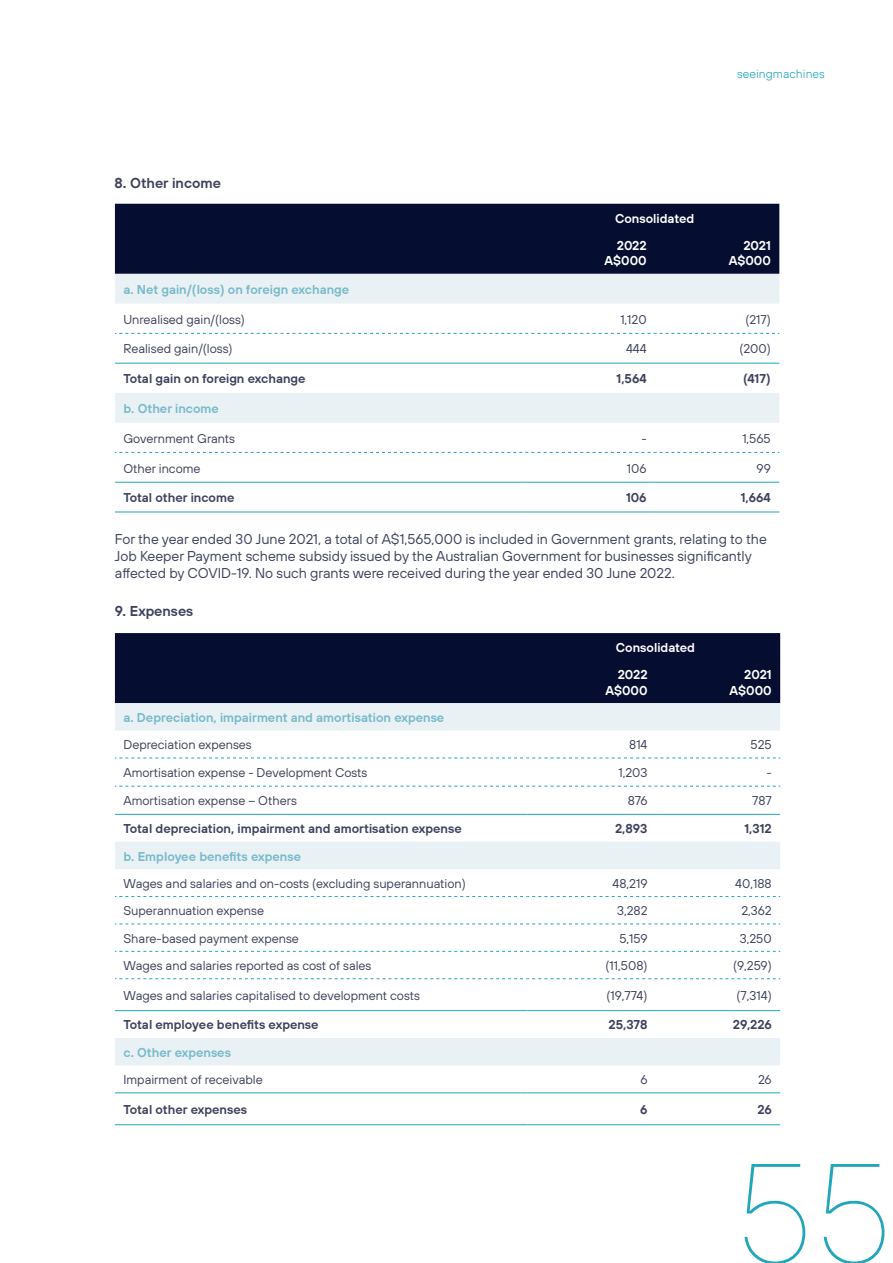
<style>
.page{position:relative;width:893px;height:1263px;background:#fff}
.page>*{position:absolute;margin:0;border:0;box-sizing:border-box;transform-origin:0 0}
.t1{font:100 141.45px "TT Hoves";color:#22a6ba}
.t2{font:14.25px/17.1px "TT Hoves";color:#3e415c}
.t3{font:600 14.25px "TT Hoves";color:#3e415c}
.t4{font:12.75px "TT Hoves";color:#3e415c}
.t5{font:600 12.75px "TT Hoves";color:#3e415c}
.t6{font:600 12.75px "TT Hoves";color:#77bacb}
.t7{font:600 12.75px/27.5px "TT Hoves";color:#fff}
.t8{font:300 12px "TT Hoves";color:#22a6ba}
</style>
<div class="page">
<div style="left:115px;top:204px;width:664px;height:70px;background:#050d30"></div>
<svg style="left:115px;top:274px;width:664px;height:149px"></svg>
<svg style="left:115px;top:333px;width:664px;height:1px"></svg>
<hr style="left:115px;top:363px;width:412px;height:1px;background:#22a6ba">
<hr style="left:527px;top:363px;width:128px;height:1px;background:#22a6ba">
<hr style="left:655px;top:363px;width:124px;height:1px;background:#22a6ba">
<svg style="left:115px;top:452px;width:664px;height:1px"></svg>
<hr style="left:115px;top:482px;width:412px;height:1px;background:#22a6ba">
<hr style="left:527px;top:482px;width:128px;height:1px;background:#22a6ba">
<hr style="left:655px;top:482px;width:124px;height:1px;background:#22a6ba">
<hr style="left:115px;top:512px;width:412px;height:1px;background:#22a6ba">
<hr style="left:527px;top:512px;width:128px;height:1px;background:#22a6ba">
<hr style="left:655px;top:512px;width:124px;height:1px;background:#22a6ba">
<div style="left:115px;top:633px;width:665px;height:70px;background:#050d30"></div>
<svg style="left:115px;top:703px;width:665px;height:362px"></svg>
<svg style="left:115px;top:758px;width:665px;height:1px"></svg>
<svg style="left:115px;top:786px;width:665px;height:1px"></svg>
<hr style="left:115px;top:814px;width:413px;height:1px;background:#22a6ba">
<hr style="left:528px;top:814px;width:128px;height:1px;background:#22a6ba">
<hr style="left:656px;top:814px;width:124px;height:1px;background:#22a6ba">
<svg style="left:115px;top:896px;width:665px;height:1px"></svg>
<svg style="left:115px;top:923px;width:665px;height:1px"></svg>
<svg style="left:115px;top:951px;width:665px;height:1px"></svg>
<svg style="left:115px;top:978px;width:665px;height:1px"></svg>
<hr style="left:115px;top:1010px;width:413px;height:1px;background:#22a6ba">
<hr style="left:528px;top:1010px;width:128px;height:1px;background:#22a6ba">
<hr style="left:656px;top:1010px;width:124px;height:1px;background:#22a6ba">
<hr style="left:115px;top:1092px;width:413px;height:1px;background:#22a6ba">
<hr style="left:528px;top:1092px;width:128px;height:1px;background:#22a6ba">
<hr style="left:656px;top:1092px;width:124px;height:1px;background:#22a6ba">
<hr style="left:115px;top:1124px;width:413px;height:1px;background:#22a6ba">
<hr style="left:528px;top:1124px;width:128px;height:1px;background:#22a6ba">
<hr style="left:656px;top:1124px;width:124px;height:1px;background:#22a6ba">
<p class="t3" style="left:115px;top:174px;width:108px">8. Other income</p>
<p class="t8" style="left:737px;top:66px;width:89px">seeingmachines</p>
<p class="t7" style="left:615px;top:204px;width:81px">Consolidated<br>2022</p>
<p class="t7" style="left:604px;top:247px;width:44px">A$000</p>
<p class="t7" style="left:729px;top:238px;width:44px;line-height:15.3px;text-align:right">2021<br>A$000</p>
<p class="t6" style="left:123px;top:281px;width:227px">a. Net gain/(loss) on foreign exchange</p>
<p class="t4" style="left:123px;top:311px;width:123px">Unrealised gain/(loss)</p>
<p class="t4" style="left:620px;top:311px;width:28px">1,120</p>
<p class="t4" style="left:745px;top:311px;width:27px">(217)</p>
<p class="t4" style="left:123px;top:341px;width:111px">Realised gain/(loss)</p>
<p class="t4" style="left:626px;top:341px;width:22px">444</p>
<p class="t4" style="left:739px;top:341px;width:33px">(200)</p>
<p class="t5" style="left:123px;top:370px;width:184px">Total gain on foreign exchange</p>
<p class="t5" style="left:617px;top:370px;width:32px">1,564</p>
<p class="t5" style="left:743px;top:370px;width:29px">(417)</p>
<p class="t6" style="left:123px;top:400px;width:97px">b. Other income</p>
<p class="t4" style="left:123px;top:430px;width:113px">Government Grants</p>
<p class="t4" style="left:641px;top:430px;width:7px">-</p>
<p class="t4" style="left:742px;top:430px;width:30px">1,565</p>
<p class="t4" style="left:123px;top:460px;width:79px">Other income</p>
<p class="t4" style="left:627px;top:460px;width:21px">106</p>
<p class="t4" style="left:756px;top:460px;width:16px">99</p>
<p class="t5" style="left:123px;top:489px;width:113px">Total other income</p>
<p class="t5" style="left:626px;top:489px;width:22px">106</p>
<p class="t5" style="left:741px;top:489px;width:31px">1,664</p>
<p class="t2" style="left:115px;top:530px;width:653px">For the year ended 30 June 2021, a total of A$1,565,000 is included in Government grants, relating to the<br>Job Keeper Payment scheme subsidy issued by the Australian Government for businesses significantly affected by COVID-19. No such grants were received during the year ended 30 June 2022.</p>
<p class="t3" style="left:115px;top:602px;width:80px">9. Expenses</p>
<p class="t7" style="left:616px;top:633px;width:81px">Consolidated<br>2022</p>
<p class="t7" style="left:605px;top:676px;width:44px">A$000</p>
<p class="t7" style="left:729px;top:667px;width:44px;line-height:15.3px;text-align:right">2021<br>A$000</p>
<p class="t6" style="left:123px;top:709px;width:322px">a. Depreciation, impairment and amortisation expense</p>
<p class="t4" style="left:123px;top:737px;width:130px">Depreciation expenses</p>
<p class="t4" style="left:629px;top:737px;width:20px">814</p>
<p class="t4" style="left:750px;top:737px;width:23px">525</p>
<p class="t4" style="left:123px;top:765px;width:245px">Amortisation expense - Development Costs</p>
<p class="t4" style="left:618px;top:765px;width:31px">1,203</p>
<p class="t4" style="left:766px;top:765px;width:7px">-</p>
<p class="t4" style="left:123px;top:793px;width:175px">Amortisation expense – Others</p>
<p class="t4" style="left:628px;top:793px;width:21px">876</p>
<p class="t4" style="left:752px;top:793px;width:21px">787</p>
<p class="t5" style="left:123px;top:820px;width:340px">Total depreciation, impairment and amortisation expense</p>
<p class="t5" style="left:615px;top:820px;width:34px">2,893</p>
<p class="t5" style="left:744px;top:820px;width:29px">1,312</p>
<p class="t6" style="left:123px;top:848px;width:179px">b. Employee benefits expense</p>
<p class="t4" style="left:123px;top:876px;width:344px">Wages and salaries and on-costs (excluding superannuation)</p>
<p class="t4" style="left:613px;top:876px;width:36px">48,219</p>
<p class="t4" style="left:735px;top:876px;width:38px">40,188</p>
<p class="t4" style="left:123px;top:903px;width:142px">Superannuation expense</p>
<p class="t4" style="left:617px;top:903px;width:32px">3,282</p>
<p class="t4" style="left:741px;top:903px;width:32px">2,362</p>
<p class="t4" style="left:123px;top:930px;width:177px">Share-based payment expense</p>
<p class="t4" style="left:619px;top:930px;width:30px">5,159</p>
<p class="t4" style="left:740px;top:930px;width:34px">3,250</p>
<p class="t4" style="left:123px;top:958px;width:250px">Wages and salaries reported as cost of sales</p>
<p class="t4" style="left:606px;top:958px;width:43px">(11,508)</p>
<p class="t4" style="left:733px;top:958px;width:40px">(9,259)</p>
<p class="t4" style="left:123px;top:987px;width:298px">Wages and salaries capitalised to development costs</p>
<p class="t4" style="left:606px;top:987px;width:42px">(19,774)</p>
<p class="t4" style="left:736px;top:987px;width:37px">(7,314)</p>
<p class="t5" style="left:123px;top:1016px;width:197px">Total employee benefits expense</p>
<p class="t5" style="left:609px;top:1016px;width:40px">25,378</p>
<p class="t5" style="left:733px;top:1016px;width:40px">29,226</p>
<p class="t6" style="left:123px;top:1044px;width:109px">c. Other expenses</p>
<p class="t4" style="left:123px;top:1072px;width:141px">Impairment of receivable</p>
<p class="t4" style="left:640px;top:1072px;width:9px">6</p>
<p class="t4" style="left:758px;top:1072px;width:15px">26</p>
<p class="t5" style="left:123px;top:1101px;width:125px">Total other expenses</p>
<p class="t5" style="left:640px;top:1101px;width:9px">6</p>
<p class="t5" style="left:757px;top:1101px;width:16px">26</p>
<h1 class="t1" style="left:735px;top:1126px;width:160px">55</h1>
</div>
